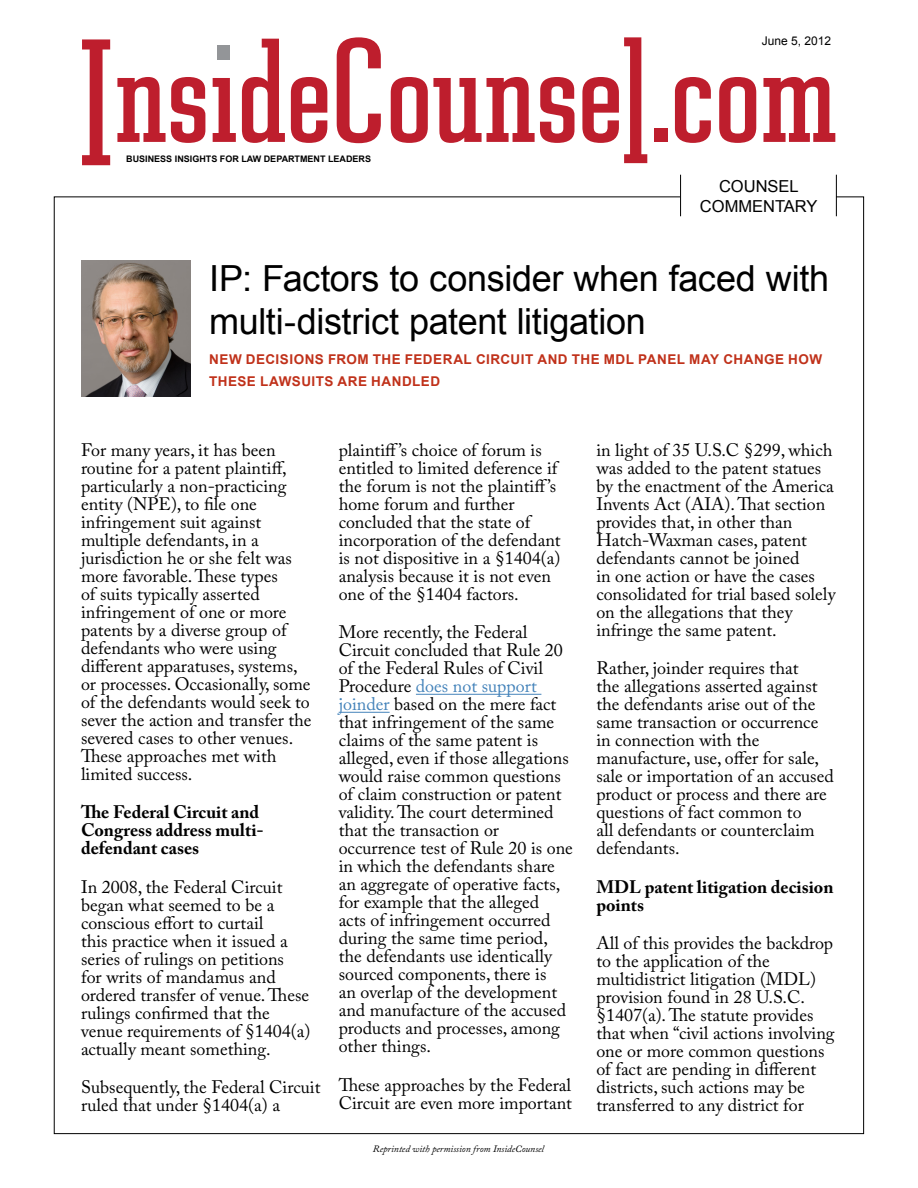
<style>
.page{position:relative;width:918px;height:1188px;background:#fff}
.page>*{position:absolute;margin:0;border:0;box-sizing:border-box;transform-origin:0 0}
.t1{font:36px/43.2px "Arial";letter-spacing:-.01em;color:#000}
.t2{font:18px/18px "Adobe Caslon Pro";color:#000}
.t3{font:700 18px/18px "Adobe Caslon Pro";color:#000}
.t4{font:16.5px/19.8px "Arial";color:#000;text-align:center}
.t5{font:700 13.5px "Arial";letter-spacing:.035em;color:#c0311a}
.t6{font:12px "Arial";color:#000}
.t7{font:italic 9.75px "Adobe Caslon Pro";color:#000}
.t8{font:700 9px "Arial";color:#000}
.s1{color:#4483ba}
</style>
<div class="page">
<svg style="left:82px;top:39px;width:28px;height:126px"></svg>
<svg style="left:117px;top:77px;width:88px;height:66px"></svg>
<svg style="left:213px;top:78px;width:23px;height:64px"></svg>
<svg style="left:242px;top:39px;width:43px;height:104px"></svg>
<svg style="left:291px;top:77px;width:36px;height:66px"></svg>
<svg style="left:337px;top:37px;width:44px;height:106px"></svg>
<svg style="left:391px;top:77px;width:183px;height:66px"></svg>
<svg style="left:582px;top:37px;width:65px;height:126px"></svg>
<div style="left:654px;top:128px;width:13px;height:14px;background:#be1e2d"></div>
<svg style="left:675px;top:77px;width:36px;height:66px"></svg>
<svg style="left:719px;top:77px;width:37px;height:66px"></svg>
<svg style="left:763px;top:77px;width:72px;height:65px"></svg>
<div style="left:217px;top:45px;width:13px;height:15px;background:#939598"></div>
<hr style="left:836px;top:175px;width:1px;height:41px;background:#000">
<hr style="left:680px;top:175px;width:1px;height:41px;background:#000">
<hr style="left:416px;top:694px;width:125px;height:1px;background:#4483ba">
<hr style="left:339px;top:712px;width:51px;height:1px;background:#4483ba">
<img style="left:81px;top:260px;width:110px;height:136px">
<p class="t8" style="left:126px;top:153px;width:246px">BUSINESS INSIGHTS FOR LAW DEPARTMENT LEADERS</p>
<p class="t6" style="left:762px;top:33px;width:71px">June 5, 2012</p>
<p class="t4" style="left:700px;top:177px;width:119px">Counsel<br>Commentary</p>
<h1 class="t1" style="left:209px;top:257px;width:621px">IP: Factors to consider when faced with multi-district patent litigation</h1>
<p class="t5" style="left:209px;top:350px;width:406px">NEW DECISIONS FROM THE FEDERAL CIRCUIT AND THE MDL</p>
<p class="t5" style="left:638px;top:350px;width:185px">PANEL MAY CHANGE HOW</p>
<p class="t5" style="left:209px;top:372px;width:232px">THESE LAWSUITS ARE HAN DLED</p>
<p class="t2" style="left:81px;top:441px;width:232px">For many years, it has been routine for a patent plaintiff, particularly a non-practicing entity (NPE), to file one infringement suit against multiple defendants, in a jurisdiction he or she felt was more favorable. These types<br>of suits typically asserted infringement of one or more patents by a diverse group of defendants who were using different apparatuses, systems, or processes. Occasionally, some of the defendants would seek to sever the action and transfer the severed cases to other venues.<br>These approaches met with limited success.</p>
<p class="t3" style="left:81px;top:803px;width:184px">The Federal Circuit and<br>Congress address multi&shy;defendant cases</p>
<p class="t2" style="left:81px;top:878px;width:231px">In 2008, the Federal Circuit began what seemed to be a conscious effort to curtail<br>this practice when it issued a series of rulings on petitions<br>for writs of mandamus and ordered transfer of venue. These rulings confirmed that the venue requirements of §1404(a) actually meant something.</p>
<p class="t2" style="left:81px;top:1078px;width:241px">Subsequently, the Federal Circuit ruled that under §1404(a) a</p>
<p class="t2" style="left:339px;top:441px;width:223px">plaintiff’s choice of forum is entitled to limited deference if the forum is not the plaintiff’s home forum and further concluded that the state of incorporation of the defendant is not dispositive in a §1404(a) analysis because it is not even one of the §1404 factors.</p>
<p class="t2" style="left:339px;top:623px;width:236px">More recently, the Federal<br>Circuit concluded that Rule 20 of the Federal Rules of Civil<br>Procedure <span class="s1">does not support joinder</span> based on the mere fact that infringement of the same claims of the same patent is alleged, even if those allegations would raise common questions of claim construction or patent validity. The court determined that the transaction or occurrence test of Rule 20 is one in which the defendants share an aggregate of operative facts, for example that the alleged<br>acts of infringement occurred during the same time period, the defendants use identically sourced components, there is<br>an overlap of the development and manufacture of the accused products and processes, among other things.</p>
<p class="t2" style="left:339px;top:1076px;width:235px">These approaches by the Federal<br>Circuit are even more important</p>
<p class="t7" style="left:373px;top:1142px;width:173px">Reprinted with permission from InsideCounsel</p>
<p class="t2" style="left:596px;top:441px;width:241px">in light of 35 U.S.C §299, which was added to the patent statues by the enactment of the America<br>Invents Act (AIA). That section provides that, in other than<br>Hatch-Waxman cases, patent defendants cannot be joined<br>in one action or have the cases consolidated for trial based solely on the allegations that they infringe the same patent.</p>
<p class="t2" style="left:596px;top:659px;width:239px">Rather, joinder requires that<br>the allegations asserted against the defendants arise out of the same transaction or occurrence in connection with the manufacture, use, offer for sale, sale or importation of an accused product or process and there are questions of fact common to<br>all defendants or counterclaim defendants.</p>
<p class="t3" style="left:596px;top:878px;width:239px">MDL patent litigation decision points</p>
<p class="t2" style="left:596px;top:934px;width:240px">All of this provides the backdrop to the application of the multidistrict litigation (MDL) provision found in 28 U.S.C. §1407(a). The statute provides that when “civil actions involving one or more common questions of fact are pending in different districts, such actions may be transferred to any district for</p>
</div>
